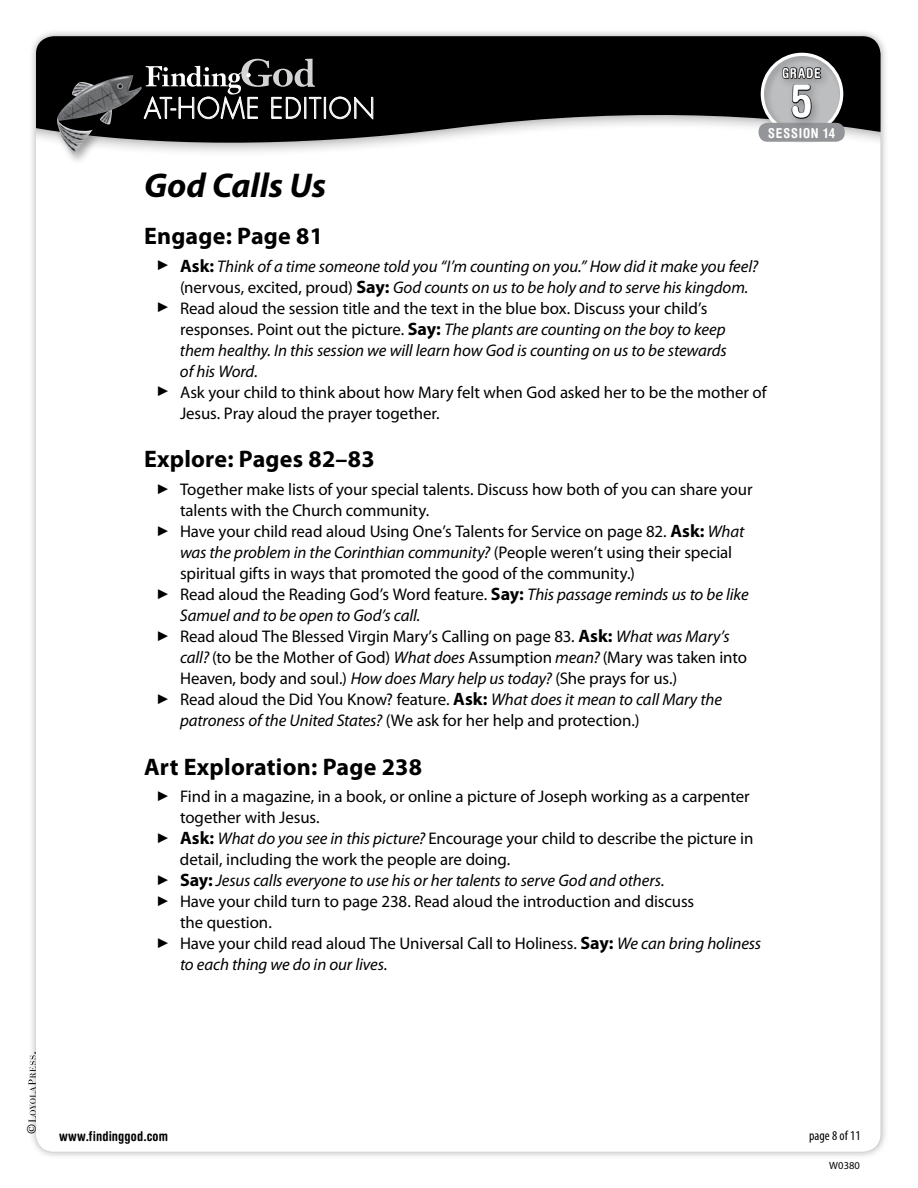
<style>
.page{position:relative;width:918px;height:1188px;background:#fff}
.page>*{position:absolute;margin:0;border:0;box-sizing:border-box;transform-origin:0 0}
.t1{font:700 condensed 46.2px "Helvetica Rounded LT Std";color:#fff}
.t2{font:italic 700 34.5px "Myriad Pro";color:#000}
.t3{font:300 27.9px "Futura Std";letter-spacing:.04em;color:#fff;scale:.95 1}
.t4{font:700 24px "Myriad Pro";letter-spacing:.01em;color:#000}
.t5{font:16.8px "Myriad Pro";letter-spacing:-.005em;color:#000}
.t6{font:italic 16.8px "Myriad Pro";letter-spacing:-.005em;color:#000}
.t7{font:700 condensed 13.65px "Helvetica Rounded LT Std";letter-spacing:.055em;color:#fff}
.t8{font:700 condensed 13.5px "Helvetica Rounded LT Std";letter-spacing:.02em;color:#000}
.t9{font:condensed 13.5px "Myriad Pro";letter-spacing:.005em;color:#000}
.t10{font:12px "Janson Text LT Std";color:#000}
.t11{font:10.5px "Myriad Pro";letter-spacing:.005em;color:#000}
.s1{font-weight:700;font-style:normal;font-size:18px}
.s2{font-style:normal}
.s3{font-weight:700;font-size:18px}
.s4{font-style:italic}
</style>
<div class="page">
<div style="left:28px;top:28px;width:861px;height:1132px;background:#000;opacity:.35"></div>
<div style="left:36px;top:36px;width:844px;height:1116px;background:#fff;border-radius:18px"></div>
<svg style="left:36px;top:36px;width:844px;height:116px;fill:#000"></svg>
<svg style="left:28px;top:1052px;width:8px;height:70px"></svg>
<div style="left:53px;top:71px;width:100px;height:95px;background:#000;opacity:.35"></div>
<img style="left:55px;top:75px;width:87px;height:80px">
<div style="left:138px;top:92px;width:246px;height:38px;background:#000"></div>
<div style="left:324px;top:97px;width:2px;height:22px;border:1px solid #fff"></div>
<svg style="left:329px;top:96px;width:44px;height:24px"></svg>
<svg style="left:144px;top:59px;width:177px;height:61px"></svg>
<div style="left:757px;top:49px;width:96px;height:96px;background:#000;opacity:.3"></div>
<div style="left:761px;top:53px;width:82px;height:82px;border:3px solid #fff;border-radius:50%"></div>
<div style="left:759px;top:123px;width:86px;height:19px;background:#939598;border-radius:9px"></div>
<div style="left:777px;top:62px;width:55px;height:67px;background:#000;opacity:.25"></div>
<svg style="left:781px;top:28px;width:41px;height:124px"></svg>
<h3 class="t3" style="left:144px;top:91px;width:245px">AT-HOME EDITION</h3>
<p class="t7" style="left:782px;top:65px;width:40px">Grade</p>
<h1 class="t1" style="left:790px;top:73px;width:24px">5</h1>
<p class="t7" style="left:768px;top:124px;width:69px">Session 14</p>
<h2 class="t2" style="left:144px;top:166px;width:184px">God Calls Us</h2>
<h3 class="t4" style="left:144px;top:222px;width:181px">Engage: Page 81</h3>
<p class="t6" style="left:157px;top:257px;width:602px">▶ <span class="s1">Ask:</span> Think of a time someone told you “I’m counting on you.” How did it make you feel?</p>
<p class="t6" style="left:180px;top:278px;width:570px"><span class="s2">(nervous, excited, proud)</span> <span class="s1">Say:</span> God counts on us to be holy and to serve his kingdom.</p>
<p class="t5" style="left:157px;top:299px;width:552px">▶ Read aloud the session title and the text in the blue box. Discuss your child’s</p>
<p class="t6" style="left:180px;top:320px;width:547px"><span class="s2">responses. Point out the picture.</span> <span class="s1">Say:</span> The plants are counting on the boy to keep</p>
<p class="t6" style="left:180px;top:341px;width:548px">them healthy. In this session we will learn how God is counting on us to be stewards</p>
<p class="t6" style="left:180px;top:362px;width:79px">of his Word.</p>
<p class="t5" style="left:157px;top:383px;width:611px">▶ Ask your child to think about how Mary felt when God asked her to be the mother of</p>
<p class="t5" style="left:180px;top:404px;width:261px">Jesus. Pray aloud the prayer together.</p>
<h3 class="t4" style="left:144px;top:446px;width:232px">Explore: Pages 82–83</h3>
<p class="t5" style="left:157px;top:480px;width:597px">▶ Together make lists of your special talents. Discuss how both of you can share your</p>
<p class="t5" style="left:180px;top:501px;width:251px">talents with the Church community.</p>
<p class="t5" style="left:157px;top:522px;width:588px">▶ Have your child read aloud Using One’s Talents for Service on page 82. <span class="s3">Ask:</span> <span class="s4">What</span></p>
<p class="t6" style="left:180px;top:543px;width:554px">was the problem in the Corinthian community? <span class="s2">(People weren’t using their special</span></p>
<p class="t5" style="left:180px;top:564px;width:457px">spiritual gifts in ways that promoted the good of the community.)</p>
<p class="t5" style="left:157px;top:585px;width:593px">▶ Read aloud the Reading God’s Word feature. <span class="s3">Say:</span> <span class="s4">This passage reminds us to be like</span></p>
<p class="t6" style="left:180px;top:606px;width:242px">Samuel and to be open to God’s call.</p>
<p class="t5" style="left:157px;top:627px;width:574px">▶ Read aloud The Blessed Virgin Mary’s Calling on page 83. <span class="s3">Ask:</span> <span class="s4">What was Mary’s</span></p>
<p class="t5" style="left:180px;top:648px;width:569px"><span class="s4">call?</span> (to be the Mother of God) <span class="s4">What does</span> Assumption <span class="s4">mean?</span> (Mary was taken into</p>
<p class="t5" style="left:180px;top:669px;width:499px">Heaven, body and soul.) <span class="s4">How does Mary help us today?</span> (She prays for us.)</p>
<p class="t5" style="left:157px;top:690px;width:566px">▶ Read aloud the Did You Know? feature. <span class="s3">Ask:</span> <span class="s4">What does it mean to call Mary the</span></p>
<p class="t5" style="left:180px;top:711px;width:461px"><span class="s4">patroness of the United States?</span> (We ask for her help and protection.)</p>
<h3 class="t4" style="left:144px;top:753px;width:280px">Art Exploration: Page 238</h3>
<p class="t5" style="left:157px;top:788px;width:594px">▶ Find in a magazine, in a book, or online a picture of Joseph working as a carpenter</p>
<p class="t5" style="left:180px;top:809px;width:141px">together with Jesus.</p>
<p class="t5" style="left:157px;top:830px;width:597px">▶ <span class="s3">Ask:</span> <span class="s4">What do you see in this picture?</span> Encourage your child to describe the picture in</p>
<p class="t5" style="left:180px;top:851px;width:332px">detail, including the work the people are doing.</p>
<p class="t6" style="left:157px;top:872px;width:509px">▶ <span class="s1">Say:</span> Jesus calls everyone to use his or her talents to serve God and others.</p>
<p class="t5" style="left:157px;top:893px;width:538px">▶ Have your child turn to page 238. Read aloud the introduction and discuss</p>
<p class="t5" style="left:180px;top:914px;width:93px">the question.</p>
<p class="t5" style="left:157px;top:935px;width:605px">▶ Have your child read aloud The Universal Call to Holiness. <span class="s3">Say:</span> <span class="s4">We can bring holiness</span></p>
<p class="t6" style="left:180px;top:956px;width:209px">to each thing we do in our lives.</p>
<p class="t10" style="left:24px;top:1134px;width:12px;rotate:-90deg">©</p>
<p class="t8" style="left:59px;top:1128px;width:110px">www.findinggod.com</p>
<p class="t9" style="left:809px;top:1128px;width:53px">page 8 of 11</p>
<p class="t11" style="left:829px;top:1160px;width:32px">W0380</p>
</div>
